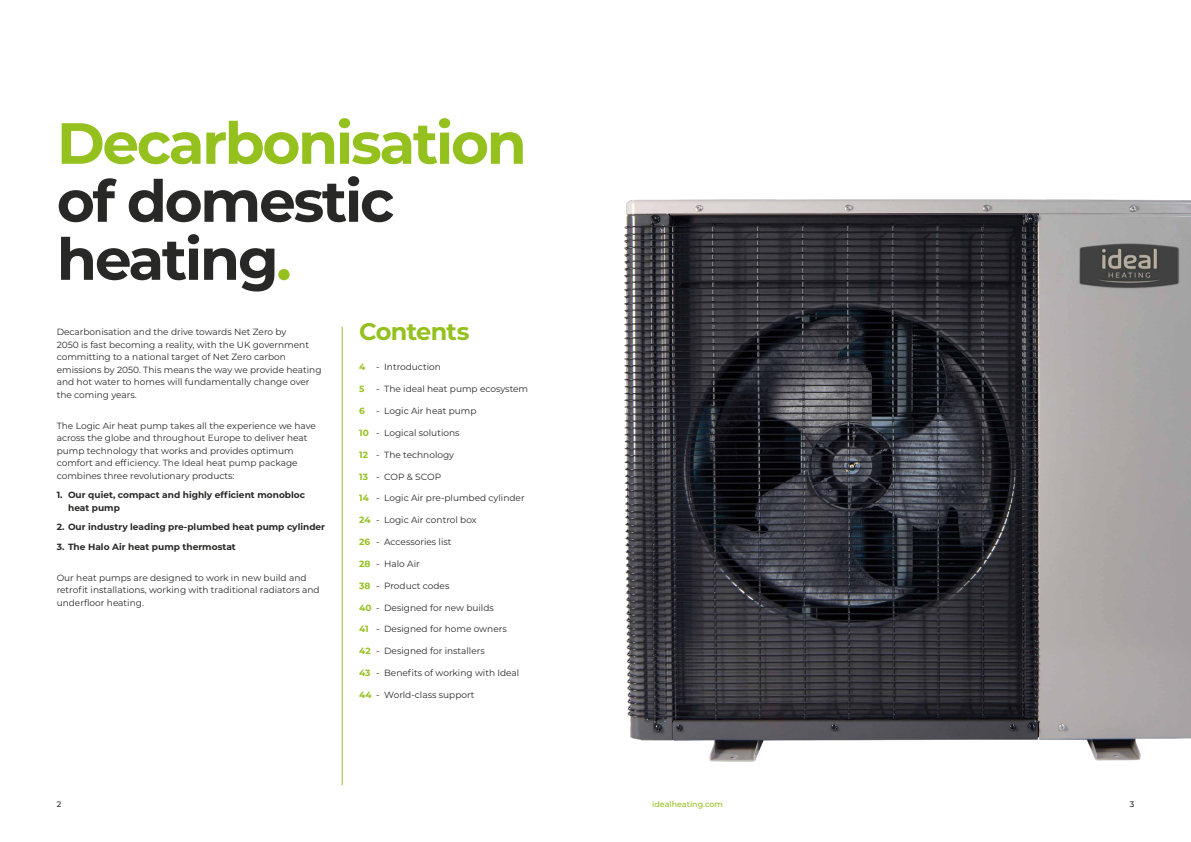
<style>
.page{position:relative;width:1191px;height:842px;background:#fff}
.page>*{position:absolute;margin:0;border:0;box-sizing:border-box;transform-origin:0 0}
.t1{font:700 58px/58px "Montserrat";letter-spacing:-.04em;color:#282827}
.t2{font:700 58px "Montserrat";letter-spacing:-.04em;color:#95c11f}
.t3{font:700 24px "Montserrat";letter-spacing:-.035em;color:#95c11f}
.t4{font:9px/12.5px "Montserrat";color:#282827}
.t5{font:700 9px/12.5px "Montserrat";color:#282827}
.t6{font:700 9px "Montserrat";color:#95c11f}
.t7{font:500 8px "Montserrat";color:#95c11f}
.t8{font:500 8px "Montserrat";color:#282827}
.s1{color:#95c11f}
.s2{font-weight:700;color:#95c11f}
</style>
<div class="page">
<hr style="left:342px;top:327px;width:1px;height:458px;background:#95c11f">
<img style="left:624px;top:199px;width:567px;height:563px">
<h1 class="t2" style="left:57px;top:101px;width:471px">Decarbonisation</h1>
<h1 class="t1" style="left:57px;top:169px;width:339px">of domestic heating<span class="s1">.</span></h1>
<p class="t4" style="left:57px;top:326px;width:266px">Decarbonisation and the drive towards Net Zero by<br>2050 is fast becoming a reality, with the UK government committing to a national target of Net Zero carbon emissions by 2050. This means the way we provide heating and hot water to homes will fundamentally change over the coming years.</p>
<p class="t4" style="left:57px;top:419px;width:261px">The Logic Air heat pump takes all the experience we have across the globe and throughout Europe to deliver heat pump technology that works and provides optimum comfort and efficiency. The Ideal heat pump package combines three revolutionary products:</p>
<p class="t5" style="left:68px;top:488px;width:238px;text-indent:-11px">1. Our quiet, compact and highly efficient monobloc heat pump</p>
<p class="t5" style="left:57px;top:520px;width:270px">2. Our industry leading pre-plumbed heat pump cylinder</p>
<p class="t5" style="left:57px;top:540px;width:181px">3. The Halo Air heat pump thermostat</p>
<p class="t4" style="left:57px;top:571px;width:264px">Our heat pumps are designed to work in new build and retrofit installations, working with traditional radiators and underfloor heating.</p>
<h2 class="t3" style="left:359px;top:314px;width:112px">Contents</h2>
<p class="t4" style="left:359px;top:361px;width:83px"><span class="s2">4</span> - Introduction</p>
<p class="t6" style="left:359px;top:382px;width:7px">5</p>
<p class="t4" style="left:376px;top:382px;width:153px">- The ideal heat pump ecosystem</p>
<p class="t6" style="left:359px;top:404px;width:7px">6</p>
<p class="t4" style="left:376px;top:404px;width:102px">- Logic Air heat pump</p>
<p class="t4" style="left:359px;top:426px;width:102px"><span class="s2">10</span> - Logical solutions</p>
<p class="t4" style="left:359px;top:448px;width:96px"><span class="s2">12</span> - The technology</p>
<p class="t4" style="left:359px;top:470px;width:83px"><span class="s2">13</span> - COP &amp; SCOP</p>
<p class="t4" style="left:359px;top:492px;width:167px"><span class="s2">14</span> - Logic Air pre-plumbed cylinder</p>
<p class="t4" style="left:359px;top:513px;width:119px"><span class="s2">24</span> - Logic Air control box</p>
<p class="t4" style="left:359px;top:535px;width:94px"><span class="s2">26</span> - Accessories list</p>
<p class="t4" style="left:359px;top:557px;width:62px"><span class="s2">28</span> - Halo Air</p>
<p class="t4" style="left:359px;top:579px;width:92px"><span class="s2">38</span> - Product codes</p>
<p class="t4" style="left:359px;top:601px;width:136px"><span class="s2">40</span> - Designed for new builds</p>
<p class="t4" style="left:359px;top:623px;width:149px"><span class="s2">41</span> - Designed for home owners</p>
<p class="t4" style="left:359px;top:644px;width:127px"><span class="s2">42</span> - Designed for installers</p>
<p class="t4" style="left:359px;top:666px;width:162px"><span class="s2">43</span> - Benefits of working with Ideal</p>
<p class="t4" style="left:359px;top:688px;width:117px"><span class="s2">44</span> - World-class support</p>
<p class="t8" style="left:57px;top:799px;width:6px">2</p>
<p class="t7" style="left:652px;top:799px;width:72px">idealheating.com</p>
<p class="t8" style="left:1129px;top:799px;width:6px">3</p>
</div>
